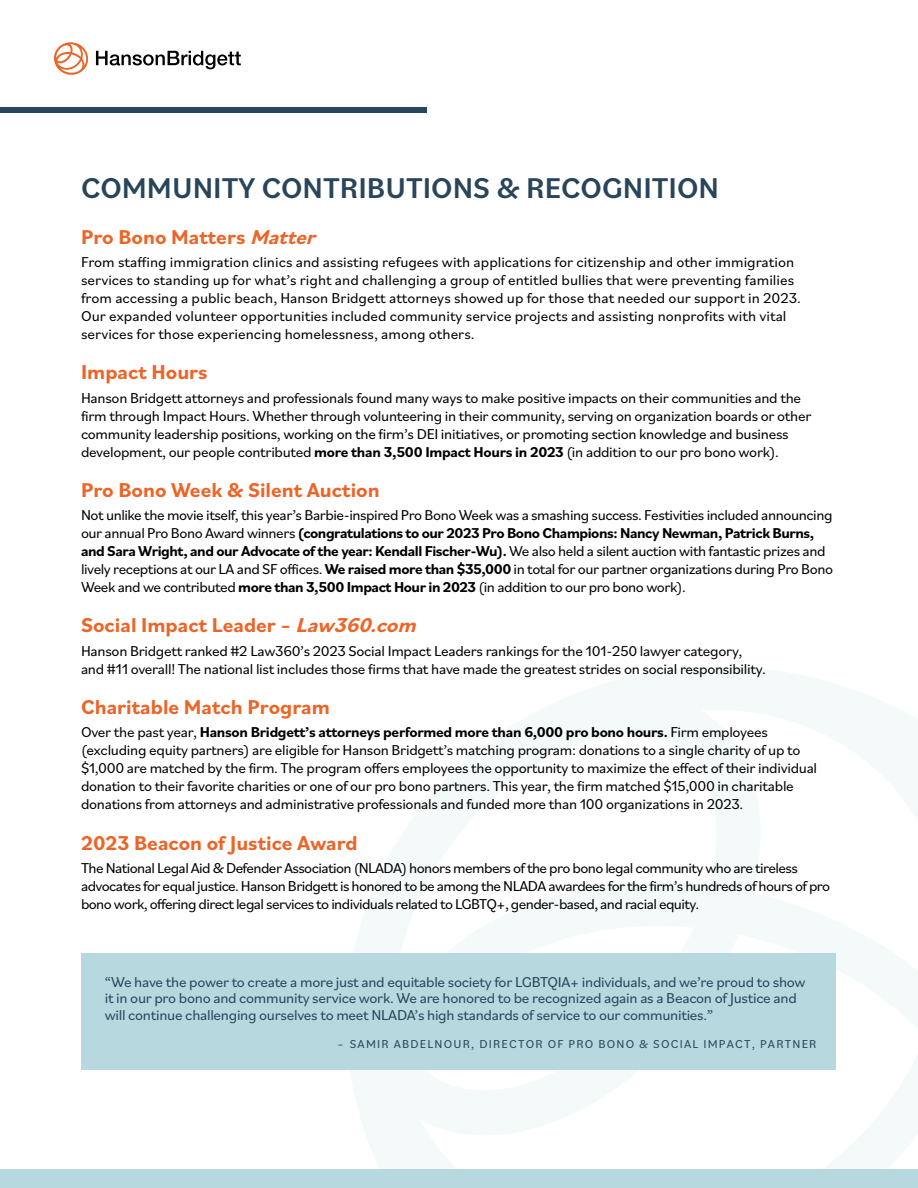
<style>
.page{position:relative;width:918px;height:1188px;background:#fff}
.page>*{position:absolute;margin:0;border:0;box-sizing:border-box;transform-origin:0 0}
.t1{font:500 30px "Bilo";color:#28455b}
.t2{font:700 21px "Bilo";color:#ec6528}
.t3{font:15px/18px "Bilo";letter-spacing:-.02em;color:#000}
.t4{font:15px/18px "Bilo";color:#000}
.t5{font:15px/18px "Bilo";letter-spacing:-.04em;color:#000}
.t6{font:15px/16.5px "Bilo";letter-spacing:-.02em;color:#28455b}
.t7{font:12px "Bilo";letter-spacing:.1em;color:#28455b}
.s1{font-style:italic}
.s2{font-weight:700}
</style>
<div class="page">
<svg style="left:96px;top:51px;width:145px;height:18px"></svg>
<svg style="left:54px;top:42px;width:35px;height:33px"></svg>
<div style="left:0;top:1169px;width:918px;height:19px;background:#b7d8df"></div>
<div style="left:0;top:107px;width:427px;height:5px;background:#28455b"></div>
<svg style="left:314px;top:667px;width:604px;height:502px"></svg>
<div style="left:82px;top:954px;width:754px;height:116px;background:#b7d8df"></div>
<h1 class="t1" style="left:81px;top:167px;width:640px">COMMUNITY CONTRIBUTIONS &amp; RECOGNITION</h1>
<h2 class="t2" style="left:81px;top:222px;width:243px">Pro Bono Matters <span class="s1">Matter</span></h2>
<p class="t4" style="left:81px;top:252px;width:721px">From staffing immigration clinics and assisting refugees with applications for citizenship and other immigration services to standing up for what’s right and challenging a group of entitled bullies that were preventing families from accessing a public beach, Hanson Bridgett attorneys showed up for those that needed our support in 2023.<br>Our expanded volunteer opportunities included community service projects and assisting nonprofits with vital services for those experiencing homelessness, among others.</p>
<h2 class="t2" style="left:81px;top:358px;width:128px">Impact Hours</h2>
<p class="t3" style="left:81px;top:388px;width:732px">Hanson Bridgett attorneys and professionals found many ways to make positive impacts on their communities and the firm through Impact Hours. Whether through volunteering in their community, serving on organization boards or other community leadership positions, working on the firm’s DEI initiatives, or promoting section knowledge and business development, our people contributed <span class="s2">more than 3,500 Impact Hours in 2023</span> (in addition to our pro bono work).</p>
<h2 class="t2" style="left:81px;top:475px;width:300px">Pro Bono Week &amp; Silent Auction</h2>
<p class="t3" style="left:81px;top:506px;width:754px">Not unlike the movie itself, this year’s Barbie-inspired Pro Bono Week was a smashing success. Festivities included announcing our annual Pro Bono Award winners <span class="s2">(congratulations to our 2023 Pro Bono Champions: Nancy Newman, Patrick Burns, and Sara Wright, and our Advocate of the year: Kendall Fischer-Wu).</span> We also held a silent auction with fantastic prizes and lively receptions at our LA and SF offices. <span class="s2">We raised more than $35,000</span> in total for our partner organizations during Pro Bono Week and we contributed <span class="s2">more than 3,500 Impact Hour in 2023</span> (in addition to our pro bono work).</p>
<h2 class="t2" style="left:81px;top:611px;width:343px">Social Impact Leader – <span class="s1">Law360.com</span></h2>
<p class="t3" style="left:81px;top:641px;width:687px">Hanson Bridgett ranked #2 Law360’s 2023 Social Impact Leaders rankings for the 101-250 lawyer category, and #11 overall! The national list includes those firms that have made the greatest strides on social responsibility.</p>
<h2 class="t2" style="left:81px;top:693px;width:250px">Charitable Match Program</h2>
<p class="t3" style="left:81px;top:723px;width:738px">Over the past year, <span class="s2">Hanson Bridgett’s attorneys performed more than 6,000 pro bono hours.</span> Firm employees (excluding equity partners) are eligible for Hanson Bridgett’s matching program: donations to a single charity of up to $1,000 are matched by the firm. The program offers employees the opportunity to maximize the effect of their individual donation to their favorite charities or one of our pro bono partners. This year, the firm matched $15,000 in charitable donations from attorneys and administrative professionals and funded more than 100 organizations in 2023.</p>
<h2 class="t2" style="left:81px;top:828px;width:278px">2023 Beacon of Justice Award</h2>
<p class="t5" style="left:81px;top:858px;width:751px">The National Legal Aid &amp; Defender Association (NLADA) honors members of the pro bono legal community who are tireless advocates for equal justice. Hanson Bridgett is honored to be among the NLADA awardees for the firm’s hundreds of hours of pro bono work, offering direct legal services to individuals related to LGBTQ+, gender-based, and racial equity.</p>
<p class="t6" style="left:105px;top:973px;width:702px">“We have the power to create a more just and equitable society for LGBTQIA+ individuals, and we’re proud to show it in our pro bono and community service work. We are honored to be recognized again as a Beacon of Justice and will continue challenging ourselves to meet NLADA’s high standards of service to our communities.”</p>
<p class="t7" style="left:338px;top:1036px;width:480px">– SAMIR ABDELNOUR, DIRECTOR OF PRO BONO &amp; SOCIAL IMPACT, PARTNER</p>
</div>
